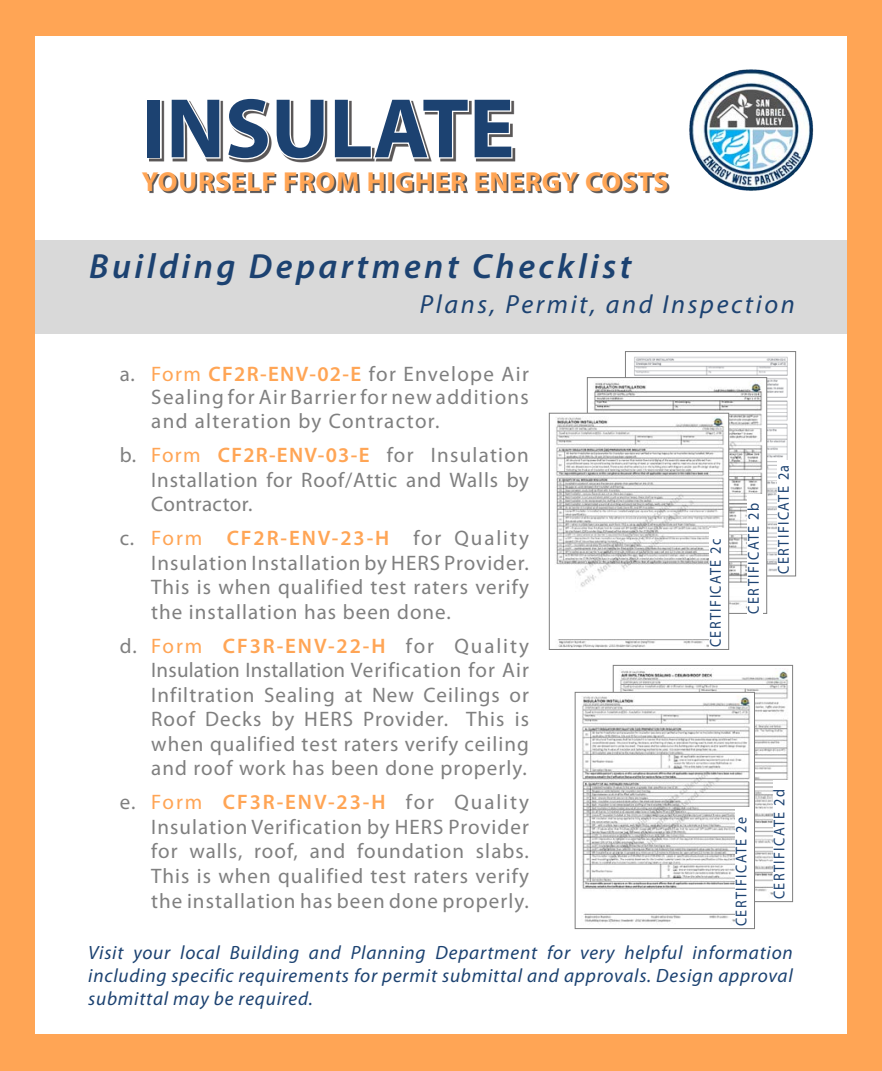
<style>
.page{position:relative;width:882px;height:1071px;background:#ffa555}
.page>*{position:absolute;margin:0;border:0;box-sizing:border-box;transform-origin:0 0}
.t1{font:700 85.4px "Myriad Pro";color:#1c4271}
.t2{font:italic 600 35px "Myriad Pro";letter-spacing:.1em;color:#1c4271}
.t3{font:700 27.65px "Myriad Pro";letter-spacing:.03em;color:#ffa555}
.t4{font:italic 26.25px "Myriad Pro";letter-spacing:.1em;color:#1c4271}
.t5{font:21px/24.5px "Myriad Pro";letter-spacing:.05em;color:#7f7f7f;text-align:justify}
.t6{font:italic 19.25px/22.8px "Myriad Pro";letter-spacing:.04em;color:#1c4271;text-align:justify}
.t7{font:15.75px "Myriad Pro";letter-spacing:.1em;color:#1c4271;scale:.9 1}
.s1{color:#ffa555}
.s2{font-weight:600;color:#ffa555}
</style>
<div class="page">
<div style="left:35px;top:37px;width:812px;height:997px;background:#fff"></div>
<div style="left:35px;top:241px;width:812px;height:93px;background:#d9d9d9"></div>
<div style="left:149px;top:100px;width:366px;height:62px;background:#231f20;opacity:.75"></div>
<div style="left:146px;top:98px;width:16px;height:61px;border:3px solid #fff"></div>
<svg style="left:169px;top:100px;width:157px;height:61px"></svg>
<svg style="left:332px;top:100px;width:182px;height:60px"></svg>
<div style="left:144px;top:174px;width:525px;height:19px;background:#231f20;opacity:.75"></div>
<svg style="left:548px;top:351px;width:249px;height:579px"></svg>
<img style="left:551px;top:417px;width:176px;height:231px">
<div style="left:549px;top:413px;width:180px;height:237px;border:1px solid #7f7f7f"></div>
<div style="left:709px;top:528px;width:16px;height:119px;background:#fff"></div>
<img style="left:615px;top:669px;width:176px;height:231px">
<div style="left:613px;top:665px;width:180px;height:237px;border:1px solid #7f7f7f"></div>
<div style="left:773px;top:780px;width:15px;height:119px;background:#fff"></div>
<img style="left:577px;top:696px;width:176px;height:231px">
<div style="left:575px;top:692px;width:180px;height:237px;border:1px solid #7f7f7f"></div>
<div style="left:735px;top:807px;width:15px;height:119px;background:#fff"></div>
<img style="left:689px;top:69px;width:125px;height:122px">
<h1 class="t1" style="left:142px;top:73px;width:374px">INSULATE</h1>
<h3 class="t3" style="left:142px;top:164px;width:528px">YOURSELF FROM HIGHER ENERGY COSTS</h3>
<p class="t2" style="left:89px;top:244px;width:544px">Building Department Checklist</p>
<p class="t4" style="left:420px;top:288px;width:376px">Plans, Permit, and Inspection</p>
<p class="t5" style="left:151px;top:362px;width:379px;line-height:23.6px;text-indent:-32px">a. <span class="s1">Form</span> <span class="s2">CF2R-ENV-02-E</span> for Envelope Air Sealing for Air Barrier for new additions and alteration by Contractor.</p>
<p class="t5" style="left:151px;top:443px;width:379px;text-indent:-32px">b. <span class="s1">Form</span> <span class="s2">CF2R-ENV-03-E</span> for Insulation Installation for Roof/Attic and Walls by Contractor.</p>
<p class="t5" style="left:151px;top:526px;width:379px;text-indent:-32px">c. <span class="s1">Form</span> <span class="s2">CF2R-ENV-23-H</span> for Quality Insulation Installation by HERS Provider.<br>This is when qualified test raters verify the installation has been done.</p>
<p class="t5" style="left:151px;top:633px;width:379px;text-indent:-32px">d. <span class="s1">Form</span> <span class="s2">CF3R-ENV-22-H</span> for Quality Insulation Installation Verification for Air Infiltration Sealing at New Ceilings or Roof Decks by HERS Provider. This is when qualified test raters verify ceiling and roof work has been done properly.</p>
<p class="t5" style="left:151px;top:789px;width:379px;text-indent:-32px">e. <span class="s1">Form</span> <span class="s2">CF3R-ENV-23-H</span> for Quality Insulation Verification by HERS Provider for walls, roof, and foundation slabs.<br>This is when qualified test raters verify the installation has been done properly.</p>
<p class="t7" style="left:706px;top:647px;width:122px;rotate:-90deg">CERTIFICATE 2c</p>
<p class="t7" style="left:744px;top:614px;width:124px;rotate:-90deg">CERTIFICATE 2b</p>
<p class="t7" style="left:774px;top:574px;width:123px;rotate:-90deg">CERTIFICATE 2a</p>
<p class="t7" style="left:732px;top:926px;width:123px;rotate:-90deg">CERTIFICATE 2e</p>
<p class="t7" style="left:770px;top:899px;width:124px;rotate:-90deg">CERTIFICATE 2d</p>
<p class="t6" style="left:88px;top:941px;width:706px">Visit your local Building and Planning Department for very helpful information including specific requirements for permit submittal and approvals. Design approval submittal may be required.</p>
</div>
